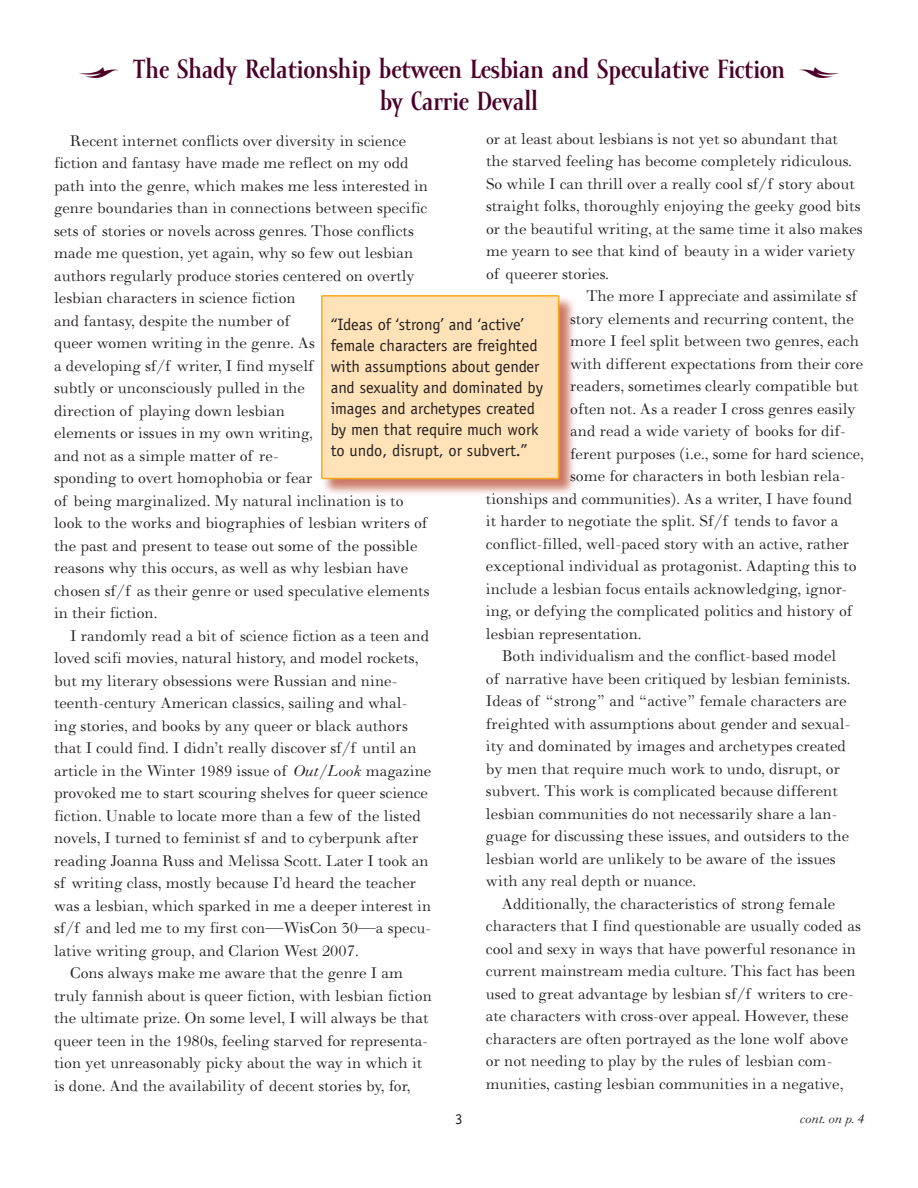
<style>
.page{position:relative;width:918px;height:1188px;background:#fff}
.page>*{position:absolute;margin:0;border:0;box-sizing:border-box;transform-origin:0 0}
.t1{font:700 27px/32.4px "Mramor";color:#4c0028;text-align:center}
.t2{font:18px/22.5px "Walbaum";color:#231f20}
.t3{font:16.5px/21px "Officina Sans LT";color:#231f20}
.t4{font:italic 15px "Walbaum";color:#231f20}
.t5{font:15px "Officina Sans LT";color:#231f20}
.s1{font-family:"Altemus Arabesques R";font-weight:400}
.s2{font-style:italic}
</style>
<div class="page">
<div style="left:321px;top:295px;width:255px;height:201px;background:#ba4d35;opacity:.75"></div>
<div style="left:321px;top:295px;width:239px;height:185px;background:#ffe2b8"></div>
<h1 class="t1" style="left:79px;top:56px;width:762px"><span class="s1">K</span> The Shady Relationship between Lesbian and Speculative Fiction <span class="s1">L </span>by Carrie Devall</h1>
<p class="t2" style="left:486px;top:128px;width:354px">or at least about lesbians is not yet so abundant that</p>
<p class="t2" style="left:486px;top:150px;width:368px">the starved feeling has become completely ridiculous.</p>
<p class="t2" style="left:486px;top:173px;width:370px">So while I can thrill over a really cool sf/f story about</p>
<p class="t2" style="left:486px;top:195px;width:376px">straight folks, thoroughly enjoying the geeky good bits</p>
<p class="t2" style="left:486px;top:218px;width:378px">or the beautiful writing, at the same time it also makes</p>
<p class="t2" style="left:486px;top:240px;width:371px">me yearn to see that kind of beauty in a wider variety</p>
<p class="t2" style="left:486px;top:263px;width:125px">of queerer stories.</p>
<p class="t2" style="left:586px;top:285px;width:272px">The more I appreciate and assimilate sf</p>
<p class="t2" style="left:570px;top:308px;width:285px">story elements and recurring content, the</p>
<p class="t2" style="left:570px;top:330px;width:291px">more I feel split between two genres, each</p>
<p class="t2" style="left:570px;top:353px;width:295px">with different expectations from their core</p>
<p class="t2" style="left:570px;top:375px;width:290px">readers, sometimes clearly compatible but</p>
<p class="t2" style="left:570px;top:398px;width:287px">often not. As a reader I cross genres easily</p>
<p class="t2" style="left:570px;top:420px;width:277px">and read a wide variety of books for dif-</p>
<p class="t2" style="left:570px;top:443px;width:295px">ferent purposes (i.e., some for hard science,</p>
<p class="t2" style="left:570px;top:465px;width:277px">some for characters in both lesbian rela-</p>
<p class="t2" style="left:486px;top:488px;width:368px">tionships and communities). As a writer, I have found</p>
<p class="t2" style="left:486px;top:510px;width:354px">it harder to negotiate the split. Sf/f tends to favor a</p>
<p class="t2" style="left:486px;top:533px;width:365px">conflict-filled, well-paced story with an active, rather</p>
<p class="t2" style="left:486px;top:555px;width:372px">exceptional individual as protagonist. Adapting this to</p>
<p class="t2" style="left:486px;top:578px;width:363px">include a lesbian focus entails acknowledging, ignor-</p>
<p class="t2" style="left:486px;top:600px;width:368px">ing, or defying the complicated politics and history of</p>
<p class="t2" style="left:486px;top:623px;width:157px">lesbian representation.</p>
<p class="t2" style="left:502px;top:645px;width:336px">Both individualism and the conflict-based model</p>
<p class="t2" style="left:486px;top:668px;width:366px">of narrative have been critiqued by lesbian feminists.</p>
<p class="t2" style="left:486px;top:690px;width:362px">Ideas of “strong” and “active” female characters are</p>
<p class="t2" style="left:486px;top:713px;width:366px">freighted with assumptions about gender and sexual-</p>
<p class="t2" style="left:486px;top:735px;width:362px">ity and dominated by images and archetypes created</p>
<p class="t2" style="left:486px;top:758px;width:355px">by men that require much work to undo, disrupt, or</p>
<p class="t2" style="left:486px;top:780px;width:353px">subvert. This work is complicated because different</p>
<p class="t2" style="left:486px;top:803px;width:353px">lesbian communities do not necessarily share a lan-</p>
<p class="t2" style="left:486px;top:825px;width:365px">guage for discussing these issues, and outsiders to the</p>
<p class="t2" style="left:486px;top:848px;width:351px">lesbian world are unlikely to be aware of the issues</p>
<p class="t2" style="left:486px;top:870px;width:212px">with any real depth or nuance.</p>
<p class="t2" style="left:502px;top:893px;width:335px">Additionally, the characteristics of strong female</p>
<p class="t2" style="left:486px;top:915px;width:376px">characters that I find questionable are usually coded as</p>
<p class="t2" style="left:486px;top:938px;width:372px">cool and sexy in ways that have powerful resonance in</p>
<p class="t2" style="left:486px;top:960px;width:371px">current mainstream media culture. This fact has been</p>
<p class="t2" style="left:486px;top:983px;width:369px">used to great advantage by lesbian sf/f writers to cre-</p>
<p class="t2" style="left:486px;top:1005px;width:364px">ate characters with cross-over appeal. However, these</p>
<p class="t2" style="left:486px;top:1028px;width:364px">characters are often portrayed as the lone wolf above</p>
<p class="t2" style="left:486px;top:1050px;width:348px">or not needing to play by the rules of lesbian com-</p>
<p class="t2" style="left:486px;top:1073px;width:359px">munities, casting lesbian communities in a negative,</p>
<p class="t4" style="left:800px;top:1111px;width:66px">cont. on p. 4</p>
<p class="t2" style="left:54px;top:130px;width:377px;text-indent:16px">Recent internet conflicts over diversity in science fiction and fantasy have made me reflect on my odd path into the genre, which makes me less interested in genre boundaries than in connections between specific sets of stories or novels across genres. Those conflicts made me question, yet again, why so few out lesbian authors regularly produce stories centered on overtly lesbian characters in science fiction<br>and fantasy, despite the number of<br>queer women writing in the genre. As<br>a developing sf/f writer, I find myself<br>subtly or unconsciously pulled in the<br>direction of playing down lesbian<br>elements or issues in my own writing,<br>and not as a simple matter of re-<br>sponding to overt homophobia or fear<br>of being marginalized. My natural inclination is to look to the works and biographies of lesbian writers of the past and present to tease out some of the possible reasons why this occurs, as well as why lesbian have chosen sf/f as their genre or used speculative elements in their fiction.</p>
<p class="t2" style="left:70px;top:625px;width:361px">I randomly read a bit of science fiction as a teen and</p>
<p class="t2" style="left:54px;top:647px;width:366px">loved scifi movies, natural history, and model rockets,</p>
<p class="t2" style="left:54px;top:670px;width:345px">but my literary obsessions were Russian and nine-</p>
<p class="t2" style="left:54px;top:692px;width:355px">teenth-century American classics, sailing and whal-</p>
<p class="t2" style="left:54px;top:715px;width:355px">ing stories, and books by any queer or black authors</p>
<p class="t2" style="left:54px;top:737px;width:364px">that I could find. I didn’t really discover sf/f until an</p>
<p class="t2" style="left:54px;top:760px;width:379px">article in the Winter 1989 issue of <span class="s2">Out/Look</span> magazine</p>
<p class="t2" style="left:54px;top:782px;width:376px">provoked me to start scouring shelves for queer science</p>
<p class="t2" style="left:54px;top:805px;width:368px">fiction. Unable to locate more than a few of the listed</p>
<p class="t2" style="left:54px;top:827px;width:366px">novels, I turned to feminist sf and to cyberpunk after</p>
<p class="t2" style="left:54px;top:850px;width:376px">reading Joanna Russ and Melissa Scott. Later I took an</p>
<p class="t2" style="left:54px;top:872px;width:364px">sf writing class, mostly because I’d heard the teacher</p>
<p class="t2" style="left:54px;top:895px;width:379px">was a lesbian, which sparked in me a deeper interest in</p>
<p class="t2" style="left:54px;top:917px;width:379px">sf/f and led me to my first con—WisCon 30—a specu-</p>
<p class="t2" style="left:54px;top:940px;width:306px">lative writing group, and Clarion West 2007.</p>
<p class="t2" style="left:70px;top:962px;width:334px">Cons always make me aware that the genre I am</p>
<p class="t2" style="left:54px;top:985px;width:379px">truly fannish about is queer fiction, with lesbian fiction</p>
<p class="t2" style="left:54px;top:1007px;width:376px">the ultimate prize. On some level, I will always be that</p>
<p class="t2" style="left:54px;top:1030px;width:376px">queer teen in the 1980s, feeling starved for representa-</p>
<p class="t2" style="left:54px;top:1052px;width:370px">tion yet unreasonably picky about the way in which it</p>
<p class="t2" style="left:54px;top:1075px;width:358px">is done. And the availability of decent stories by, for,</p>
<p class="t3" style="left:331px;top:314px;width:214px">“Ideas of ‘strong’ and ‘active’ female characters are freighted with assumptions about gender and sexuality and dominated by images and archetypes created by men that require much work to undo, disrupt, or subvert.”</p>
<p class="t5" style="left:455px;top:1110px;width:9px">3</p>
</div>
